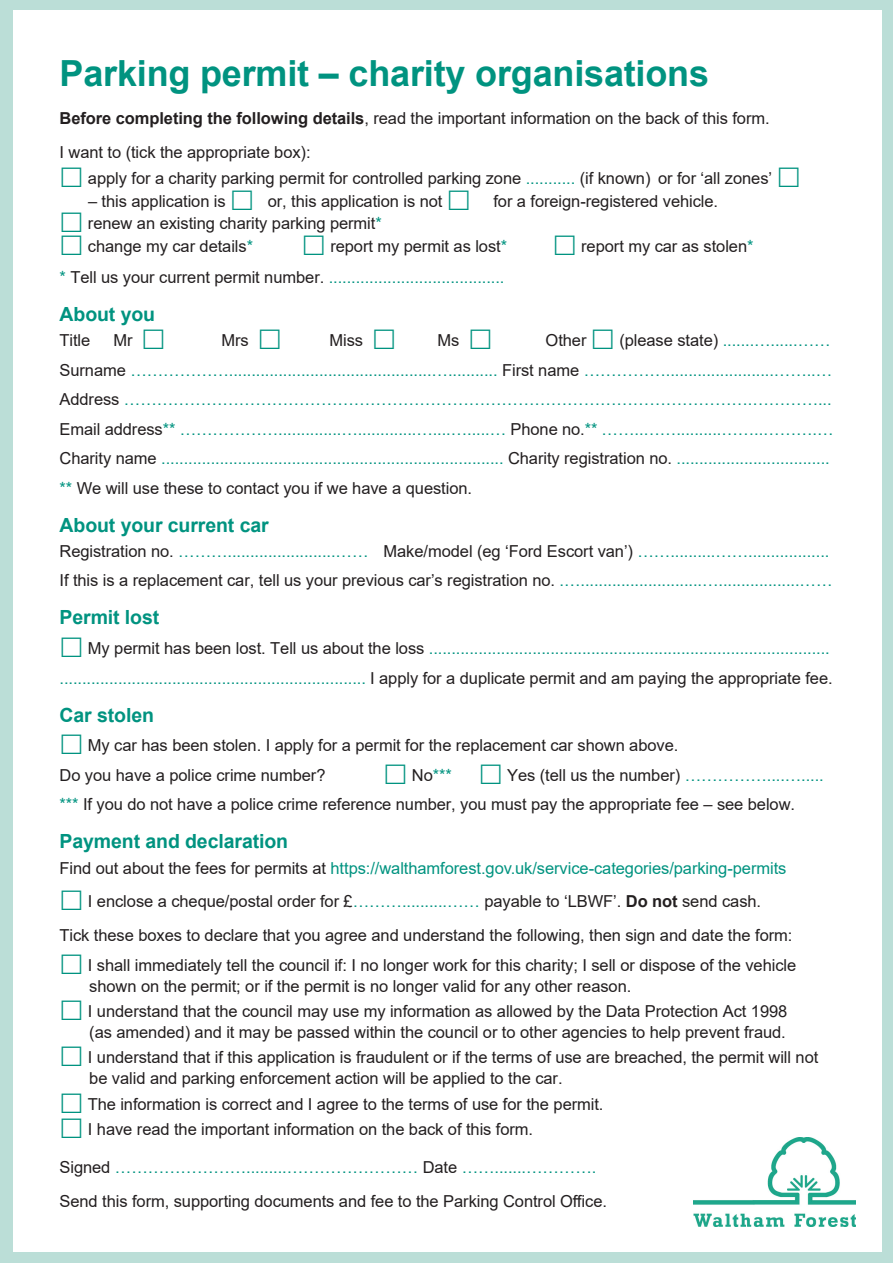
<style>
.page{position:relative;width:893px;height:1263px;background:#bbded7}
.page>*{position:absolute;margin:0;border:0;box-sizing:border-box;transform-origin:0 0}
.t1{font:700 36px "Arial";letter-spacing:-.005em;color:#009380}
.t2{font:700 19.5px "Arial";letter-spacing:-.005em;color:#009380}
.t3{font:16.5px/33.8px "Arial";letter-spacing:-.005em;color:#231f20}
.t4{font:16.5px/29.5px "Arial";letter-spacing:-.005em;color:#009380}
.s1{font-weight:700}
.s2{color:#009380}
.s3{color:#231f20}
</style>
<div class="page">
<div style="left:11px;top:11px;width:871px;height:1241px;background:#fff"></div>
<img style="left:694px;top:1137px;width:161px;height:90px">
<div style="left:0;top:0;width:12px;height:1263px;background:#bbded7"></div>
<h1 class="t1" style="left:60px;top:48px;width:651px">Parking permit – charity organisations</h1>
<p class="t3" style="left:60px;top:101px;width:712px"><span class="s1">Before completing the following details</span>, read the important information on the back of this form.<br>I want to (tick the appropriate box):</p>
<p class="t3" style="left:88px;top:161px;width:686px">apply for a charity parking permit for controlled parking zone <span class="s2">...........</span> (if known) or for ‘all zones’</p>
<p class="t3" style="left:88px;top:184px;width:139px">– this application is</p>
<p class="t3" style="left:268px;top:184px;width:176px">or, this application is not</p>
<p class="t3" style="left:493px;top:184px;width:226px">for a foreign-registered vehicle.</p>
<p class="t3" style="left:88px;top:212px;width:295px;line-height:22.5px">renew an existing charity parking permit<span class="s2">* </span>change my car details<span class="s2">*</span></p>
<p class="t3" style="left:330px;top:229px;width:178px">report my permit as lost<span class="s2">*</span></p>
<p class="t3" style="left:581px;top:229px;width:174px">report my car as stolen<span class="s2">*</span></p>
<p class="t4" style="left:60px;top:262px;width:446px">* <span class="s3">Tell us your current permit number.</span> .......................................</p>
<p class="t2" style="left:60px;top:300px;width:97px">About you</p>
<p class="t3" style="left:60px;top:323px;width:32px">Title</p>
<p class="t3" style="left:114px;top:323px;width:21px">Mr</p>
<p class="t3" style="left:222px;top:323px;width:29px">Mrs</p>
<p class="t3" style="left:330px;top:323px;width:35px">Miss</p>
<p class="t3" style="left:438px;top:323px;width:23px">Ms</p>
<p class="t3" style="left:546px;top:323px;width:42px">Other</p>
<p class="t4" style="left:60px;top:325px;width:775px;text-indent:560px"><span class="s3">(please state)</span> .......…......…… <span class="s3">Surname</span> ……………….............................................…........... <span class="s3">First name</span> ……………........................……..… <span class="s3">Address</span> …………………………………………………………………………………………………….…………...<br><span class="s3">Email address</span>** ………………..............….............…....….....… <span class="s3">Phone no.</span>** ……..……..........……..……….… <span class="s3">Charity name</span> ............................................................................ <span class="s3">Charity registration no.</span> .................................. ** <span class="s3">We will use these to contact you if we have a question.</span></p>
<p class="t2" style="left:60px;top:511px;width:211px">About your current car</p>
<p class="t4" style="left:60px;top:536px;width:774px"><span class="s3">Registration no.</span> ………........................…… <span class="s3">Make/model (eg ‘Ford Escort van’)</span> ……..........……..................<br><span class="s3">If this is a replacement car, tell us your previous car’s registration no.</span> .…...........................…..................……</p>
<p class="t2" style="left:60px;top:604px;width:101px">Permit lost</p>
<p class="t4" style="left:60px;top:633px;width:775px;text-align:right"><span class="s3">My permit has been lost. Tell us about the loss</span> ......................................................................................... .................................................................... <span class="s3">I apply for a duplicate permit and am paying the appropriate fee.</span></p>
<p class="t2" style="left:60px;top:701px;width:96px">Car stolen</p>
<p class="t3" style="left:60px;top:731px;width:620px;line-height:29.5px;text-indent:28px">My car has been stolen. I apply for a permit for the replacement car shown above.<br>Do you have a police crime number?</p>
<p class="t3" style="left:60px;top:760px;width:766px;line-height:29.5px;text-indent:448px">Yes (tell us the number) <span class="s2">……………....…..... ***</span> If you do not have a police crime reference number, you must pay the appropriate fee – see below.</p>
<p class="t2" style="left:60px;top:828px;width:230px">Payment and declaration</p>
<p class="t3" style="left:60px;top:851px;width:734px;text-align:center">Find out about the fees for permits at <span class="s2">https://walthamforest.gov.uk/service-categories/parking-permits<br></span>I enclose a cheque/postal order for £<span class="s2">………..........……</span> payable to ‘LBWF’. <span class="s1">Do not</span> send cash.<br>Tick these boxes to declare that you agree and understand the following, then sign and date the form:</p>
<p class="t3" style="left:88px;top:954px;width:710px;line-height:21px">I shall immediately tell the council if: I no longer work for this charity; I sell or dispose of the vehicle shown on the permit; or if the permit is no longer valid for any other reason.</p>
<p class="t3" style="left:88px;top:1000px;width:701px;line-height:21px">I understand that the council may use my information as allowed by the Data Protection Act 1998 (as amended) and it may be passed within the council or to other agencies to help prevent fraud.</p>
<p class="t3" style="left:88px;top:1047px;width:732px;line-height:21px">I understand that if this application is fraudulent or if the terms of use are breached, the permit will not be valid and parking enforcement action will be applied to the car.</p>
<p class="t3" style="left:88px;top:1091px;width:517px;line-height:25.2px">The information is correct and I agree to the terms of use for the permit.<br>I have read the important information on the back of this form.</p>
<p class="t3" style="left:60px;top:1150px;width:549px">Signed <span class="s2">…………………….........……………………</span> Date <span class="s2">…….......………….<br></span>Send this form, supporting documents and fee to the Parking Control Office.</p>
<p class="t4" style="left:412px;top:760px;width:42px"><span class="s3">No</span>***</p>
</div>
